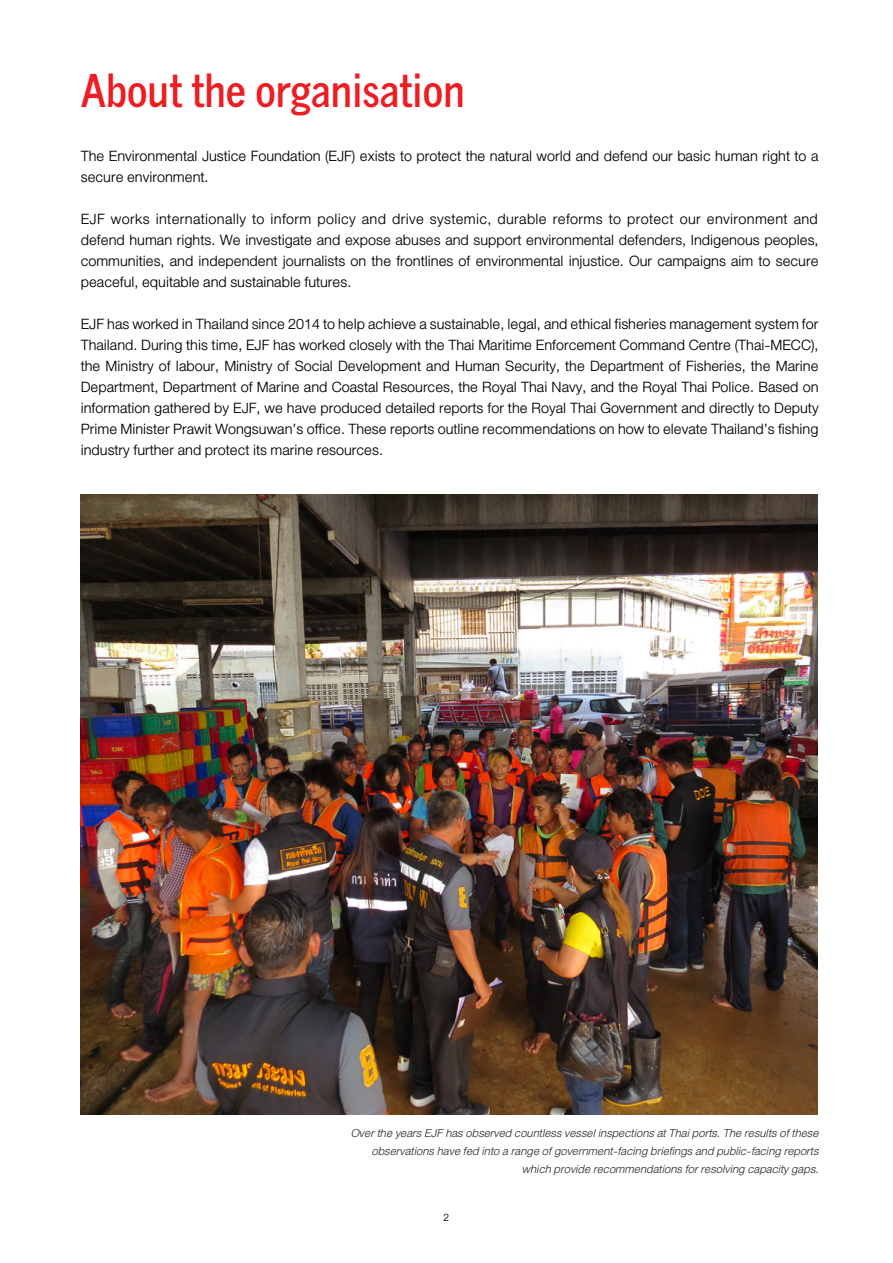
<style>
.page{position:relative;width:893px;height:1263px;background:#fff}
.page>*{position:absolute;margin:0;border:0;box-sizing:border-box;transform-origin:0 0}
.t1{font:700 condensed 45px "News Gothic MT Std";letter-spacing:-.01em;color:#ed1d24}
.t2{font:21px/21px "DB Helvethaica X Li";color:#000;text-align:justify}
.t3{font:16.5px/18px "DB Helvethaica X 46 Li It";color:#000;text-align:right}
.t4{font:15px "DB Helvethaica X Li";color:#000}
</style>
<div class="page">
<img style="left:81px;top:495px;width:737px;height:619px">
<h1 class="t1" style="left:81px;top:63px;width:385px">About the organisation</h1>
<p class="t2" style="left:81px;top:145px;width:739px">The Environmental Justice Foundation (EJF) exists to protect the natural world and defend our basic human right to a secure environment.</p>
<p class="t2" style="left:81px;top:208px;width:739px">EJF works internationally to inform policy and drive systemic, durable reforms to protect our environment and defend human rights. We investigate and expose abuses and support environmental defenders, Indigenous peoples, communities, and independent journalists on the frontlines of environmental injustice. Our campaigns aim to secure peaceful, equitable and sustainable futures.</p>
<p class="t2" style="left:81px;top:313px;width:739px">EJF has worked in Thailand since 2014 to help achieve a sustainable, legal, and ethical fisheries management system for Thailand. During this time, EJF has worked closely with the Thai Maritime Enforcement Command Centre (Thai-MECC), the Ministry of labour, Ministry of Social Development and Human Security, the Department of Fisheries, the Marine Department, Department of Marine and Coastal Resources, the Royal Thai Navy, and the Royal Thai Police. Based on information gathered by EJF, we have produced detailed reports for the Royal Thai Government and directly to Deputy Prime Minister Prawit Wongsuwan’s office. These reports outline recommendations on how to elevate Thailand’s fishing industry further and protect its marine resources.</p>
<p class="t3" style="left:351px;top:1124px;width:469px">Over the years EJF has observed countless vessel inspections at Thai ports. The results of these observations have fed into a range of government-facing briefings and public-facing reports which provide recommendations for resolving capacity gaps.</p>
<p class="t4" style="left:444px;top:1210px;width:7px">2</p>
</div>
